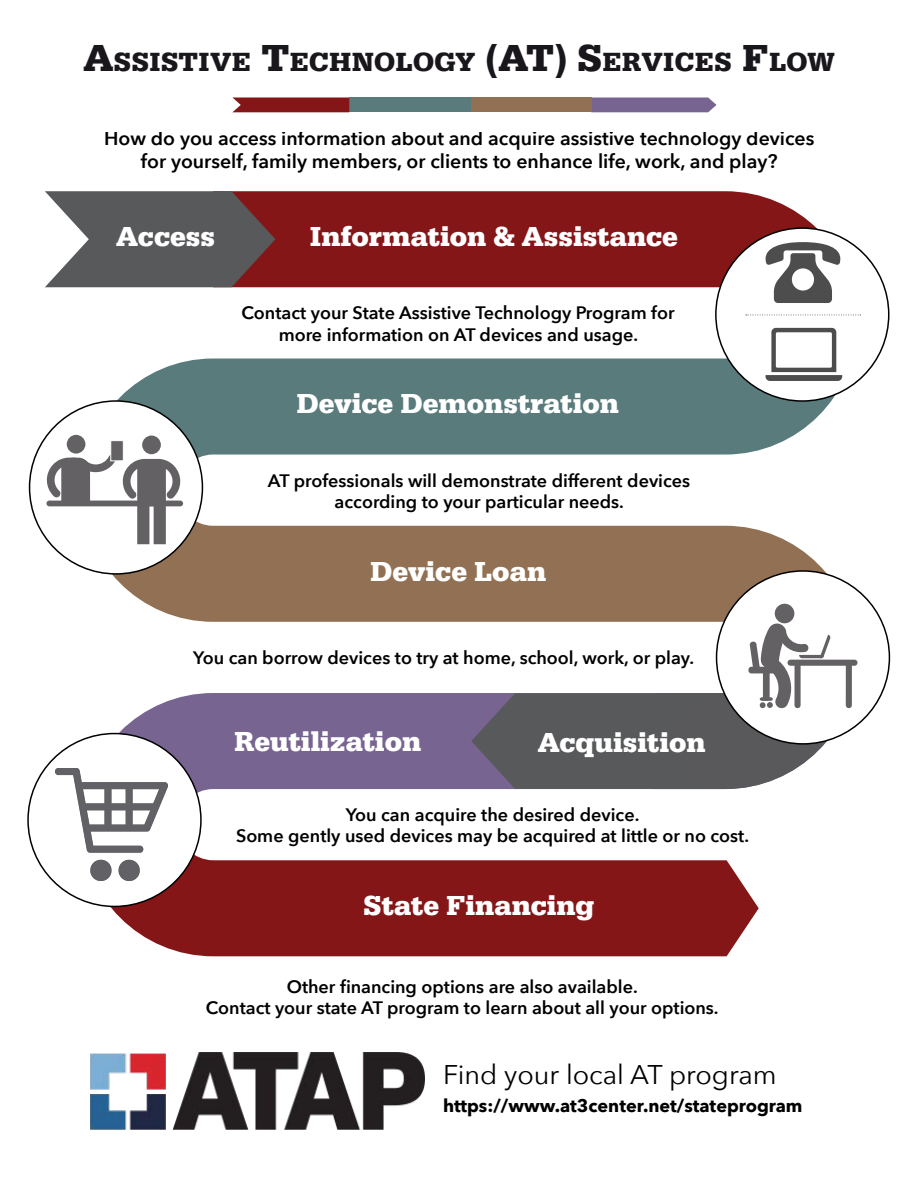
<style>
.page{position:relative;width:918px;height:1188px;background:#fff}
.page>*{position:absolute;margin:0;border:0;box-sizing:border-box;transform-origin:0 0}
.t1{font:700 28.5px "Serifa";color:#fff}
.t2{font:700 27.3px "Serifa";letter-spacing:.015em;color:#1a171c}
.t3{font:27px "Avenir Next";color:#000}
.t4{font:600 19.5px/23.4px "Avenir Next";color:#000;text-align:center}
.t5{font:600 18px/21.6px "Avenir Next";color:#000;text-align:center}
.t6{font:700 18px "Avenir Next";color:#000}
.s1{font-size:39px}
</style>
<div class="page">
<svg style="left:81px;top:829px;width:678px;height:127px;fill:#841618"></svg>
<svg style="left:81px;top:693px;width:646px;height:118px;fill:#776490"></svg>
<svg style="left:81px;top:490px;width:776px;height:133px;fill:#917054"></svg>
<svg style="left:81px;top:324px;width:776px;height:166px;fill:#597b7c"></svg>
<svg style="left:213px;top:191px;width:644px;height:114px;fill:#841618"></svg>
<svg style="left:45px;top:191px;width:230px;height:96px;background:#6d6466"></svg>
<div style="left:716px;top:228px;width:173px;height:173px;background:#fff;border-radius:50%"></div>
<div style="left:717px;top:571px;width:172px;height:173px;background:#fff;border-radius:50%"></div>
<div style="left:28px;top:734px;width:173px;height:172px;background:#fff;border-radius:50%"></div>
<svg style="left:591px;top:97px;width:126px;height:15px;background:#806e96"></svg>
<div style="left:470px;top:97px;width:121px;height:15px;background:#917054"></div>
<div style="left:349px;top:97px;width:121px;height:15px;background:#597b7c"></div>
<svg style="left:232px;top:97px;width:117px;height:15px;background:#8c2628"></svg>
<svg style="left:766px;top:242px;width:74px;height:61px"></svg>
<svg style="left:774px;top:603px;width:21px;height:21px"></svg>
<svg style="left:471px;top:623px;width:386px;height:166px"></svg>
<div style="left:30px;top:401px;width:172px;height:173px;background:#fff;border-radius:50%"></div>
<div style="left:67px;top:435px;width:18px;height:19px;background:#636164;border-radius:50%"></div>
<div style="left:111px;top:441px;width:12px;height:20px;background:#636164"></div>
<div style="left:110px;top:440px;width:14px;height:21px;border:1px solid #fff"></div>
<svg style="left:44px;top:454px;width:139px;height:90px"></svg>
<div style="left:142px;top:436px;width:19px;height:18px;background:#636164;border-radius:50%"></div>
<svg style="left:766px;top:328px;width:76px;height:53px"></svg>
<svg style="left:746px;top:315px;width:115px;height:1px"></svg>
<img style="left:55px;top:769px;width:112px;height:112px">
<img style="left:90px;top:1052px;width:335px;height:78px">
<h1 class="t2" style="left:84px;top:45px;width:753px"><span class="s1">A</span>SSISTIVE <span class="s1">T</span>ECHNOLOGY <span class="s1">(AT) S</span>ERVICES <span class="s1">F</span>LOW</h1>
<p class="t4" style="left:104px;top:126px;width:712px">How do you access information about and acquire assistive technology devices for yourself, family members, or clients to enhance life, work, and play?</p>
<p class="t1" style="left:116px;top:219px;width:101px">Access</p>
<p class="t1" style="left:310px;top:220px;width:370px">Information &amp; Assistance</p>
<p class="t5" style="left:242px;top:302px;width:435px">Contact your State Assistive Technology Program for more information on AT devices and usage.</p>
<p class="t1" style="left:296px;top:387px;width:324px">Device Demonstration</p>
<p class="t5" style="left:268px;top:469px;width:424px">AT professionals will demonstrate different devices according to your particular needs.</p>
<p class="t1" style="left:370px;top:555px;width:178px">Device Loan</p>
<p class="t5" style="left:193px;top:646px;width:503px">You can borrow devices to try at home, school, work, or play.</p>
<p class="t1" style="left:234px;top:725px;width:189px">Reutilization</p>
<p class="t1" style="left:538px;top:725px;width:169px">Acquisition</p>
<p class="t5" style="left:346px;top:803px;width:295px">You can acquire the desired device.</p>
<p class="t5" style="left:236px;top:825px;width:515px">Some gently used devices may be acquired at little or no cost.</p>
<p class="t1" style="left:364px;top:889px;width:232px">State Financing</p>
<p class="t5" style="left:287px;top:975px;width:353px">Other financing options are also available.</p>
<p class="t5" style="left:206px;top:997px;width:514px">Contact your state AT program to learn about all your options.</p>
<p class="t3" style="left:443px;top:1052px;width:335px">Find your local AT program</p>
<p class="t6" style="left:443px;top:1090px;width:361px">https://www.at3center.net/stateprogram</p>
</div>
